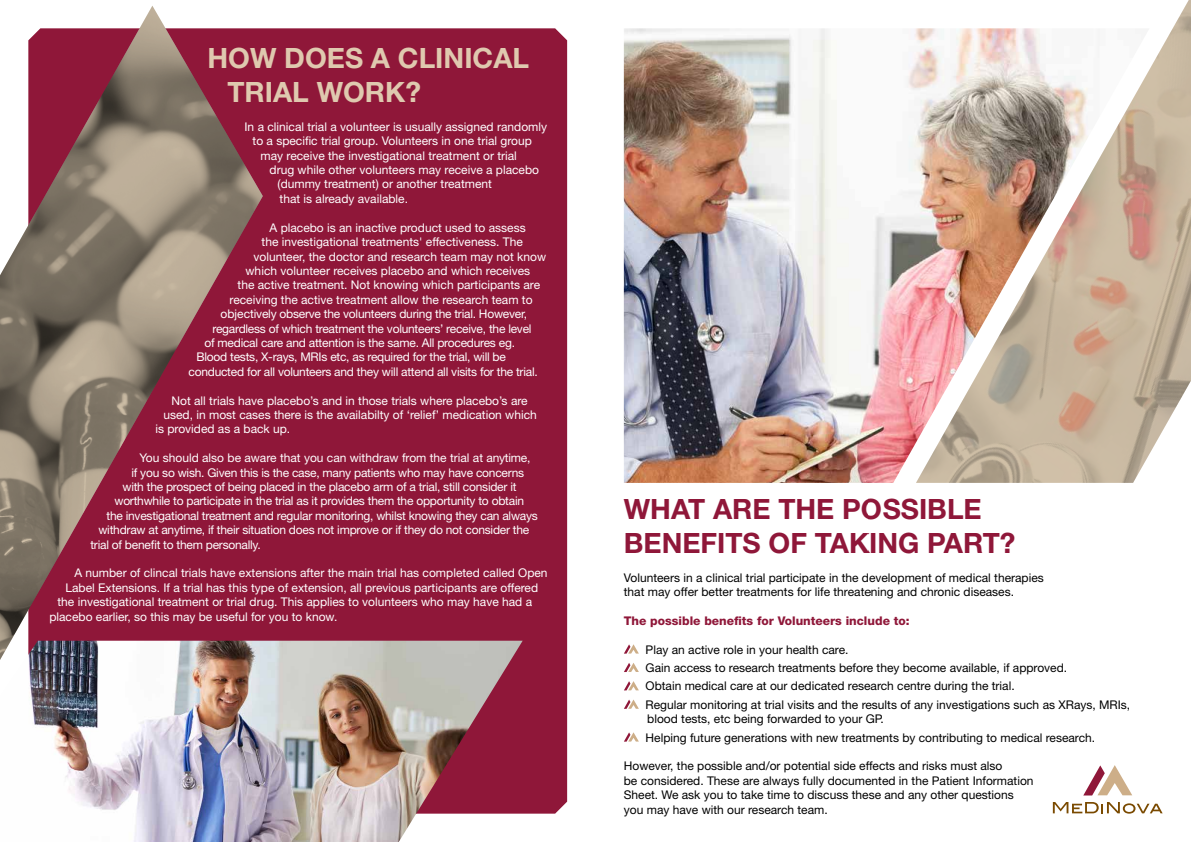
<style>
.page{position:relative;width:1191px;height:842px;background:#fff}
.page>*{position:absolute;margin:0;border:0;box-sizing:border-box;transform-origin:0 0}
.t1{font:700 28px/33.6px "Helvetica Neue";color:#8f1739}
.t2{font:700 28px/33.6px "Helvetica Neue";color:#dfc9af}
.t3{font:12px "Helvetica Neue";color:#fff}
.t4{font:12px/14.4px "Helvetica Neue";color:#000}
.t5{font:12px "Helvetica Neue";letter-spacing:-.02em;color:#fff}
.t6{font:800 12px "Helvetica Neue";color:#8f1739}
</style>
<div class="page">
<svg style="left:624px;top:644px;width:15px;height:10px"></svg>
<svg style="left:624px;top:663px;width:15px;height:9px"></svg>
<svg style="left:624px;top:681px;width:15px;height:9px"></svg>
<svg style="left:624px;top:699px;width:15px;height:10px"></svg>
<svg style="left:624px;top:732px;width:15px;height:10px"></svg>
<svg style="left:1083px;top:765px;width:49px;height:30px"></svg>
<svg style="left:1052px;top:802px;width:110px;height:12px"></svg>
<div style="left:263px;top:28px;width:304px;height:786px;background:#8f1739"></div>
<svg style="left:0;top:6px;width:263px;height:635px;background:#955b62"></svg>
<img style="left:1149px;top:0;width:42px;height:455px">
<img style="left:0;top:641px;width:523px;height:201px">
<img style="left:624px;top:28px;width:525px;height:455px">
<h1 class="t2" style="left:227px;top:41px;width:303px;text-indent:-20px">HOW DOES A CLINICAL<br>TRIAL WORK?</h1>
<p class="t3" style="left:244px;top:119px;width:304px">In a clinical trial a volunteer is usually assigned randomly</p>
<p class="t3" style="left:252px;top:134px;width:281px">to a specific trial group. Volunteers in one trial group</p>
<p class="t3" style="left:260px;top:148px;width:258px">may receive the investigational treatment or trial</p>
<p class="t3" style="left:269px;top:163px;width:271px">drug while other volunteers may receive a placebo</p>
<p class="t3" style="left:277px;top:177px;width:216px">(dummy treatment) or another treatment</p>
<p class="t3" style="left:279px;top:191px;width:130px">that is already available.</p>
<p class="t3" style="left:269px;top:220px;width:258px">A placebo is an inactive product used to assess</p>
<p class="t3" style="left:261px;top:235px;width:263px">the investigational treatments' effectiveness. The</p>
<p class="t3" style="left:253px;top:249px;width:294px">volunteer, the doctor and research team may not know</p>
<p class="t3" style="left:245px;top:263px;width:286px">which volunteer receives placebo and which receives</p>
<p class="t3" style="left:237px;top:278px;width:304px">the active treatment. Not knowing which participants are</p>
<p class="t3" style="left:229px;top:292px;width:304px">receiving the active treatment allow the research team to</p>
<p class="t5" style="left:220px;top:307px;width:308px">objectively observe the volunteers during the trial. However,</p>
<p class="t5" style="left:212px;top:321px;width:320px">regardless of which treatment the volunteers’ receive, the level</p>
<p class="t5" style="left:204px;top:335px;width:312px">of medical care and attention is the same. All procedures eg.</p>
<p class="t5" style="left:196px;top:350px;width:311px">Blood tests, X-rays, MRIs etc, as required for the trial, will be</p>
<p class="t5" style="left:188px;top:364px;width:351px">conducted for all volunteers and they will attend all visits for the trial.</p>
<p class="t3" style="left:171px;top:393px;width:358px">Not all trials have placebo’s and in those trials where placebo’s are</p>
<p class="t3" style="left:163px;top:407px;width:375px">used, in most cases there is the availabilty of ‘relief’ medication which</p>
<p class="t3" style="left:155px;top:422px;width:136px">is provided as a back up.</p>
<p class="t3" style="left:139px;top:451px;width:392px">You should also be aware that you can withdraw from the trial at anytime,</p>
<p class="t5" style="left:131px;top:465px;width:394px">if you so wish. Given this is the case, many patients who may have concerns</p>
<p class="t5" style="left:122px;top:479px;width:395px">with the prospect of being placed in the placebo arm of a trial, still consider it</p>
<p class="t5" style="left:114px;top:494px;width:411px">worthwhile to participate in the trial as it provides them the opportunity to obtain</p>
<p class="t5" style="left:106px;top:508px;width:433px">the investigational treatment and regular monitoring, whilst knowing they can always</p>
<p class="t5" style="left:98px;top:523px;width:432px">withdraw at anytime, if their situation does not improve or if they do not consider the</p>
<p class="t5" style="left:90px;top:537px;width:172px">trial of benefit to them personally.</p>
<p class="t3" style="left:74px;top:566px;width:474px">A number of clincal trials have extensions after the main trial has completed called Open</p>
<p class="t3" style="left:65px;top:580px;width:474px">Label Extensions. If a trial has this type of extension, all previous participants are offered</p>
<p class="t3" style="left:57px;top:595px;width:476px">the investigational treatment or trial drug. This applies to volunteers who may have had a</p>
<p class="t3" style="left:49px;top:609px;width:289px">placebo earlier, so this may be useful for you to know.</p>
<h1 class="t1" style="left:624px;top:492px;width:393px">WHAT ARE THE POSSIBLE<br>BENEFITS OF TAKING PART?</h1>
<p class="t4" style="left:624px;top:570px;width:421px">Volunteers in a clinical trial participate in the development of medical therapies that may offer better treatments for life threatening and chronic diseases.</p>
<p class="t6" style="left:624px;top:613px;width:287px">The possible benefits for Volunteers include to:</p>
<p class="t4" style="left:645px;top:640px;width:486px;line-height:18.4px">Play an active role in your health care.<br>Gain access to research treatments before they become available, if approved.<br>Obtain medical care at our dedicated research centre during the trial.<br>Regular monitoring at trial visits and the results of any investigations such as XRays, MRIs,</p>
<p class="t4" style="left:645px;top:710px;width:451px;line-height:18.4px">blood tests, etc being forwarded to your GP.<br>Helping future generations with new treatments by contributing to medical research.</p>
<p class="t4" style="left:624px;top:759px;width:411px">However, the possible and/or potential side effects and risks must also<br>be considered. These are always fully documented in the Patient Information Sheet. We ask you to take time to discuss these and any other questions you may have with our research team.</p>
</div>
